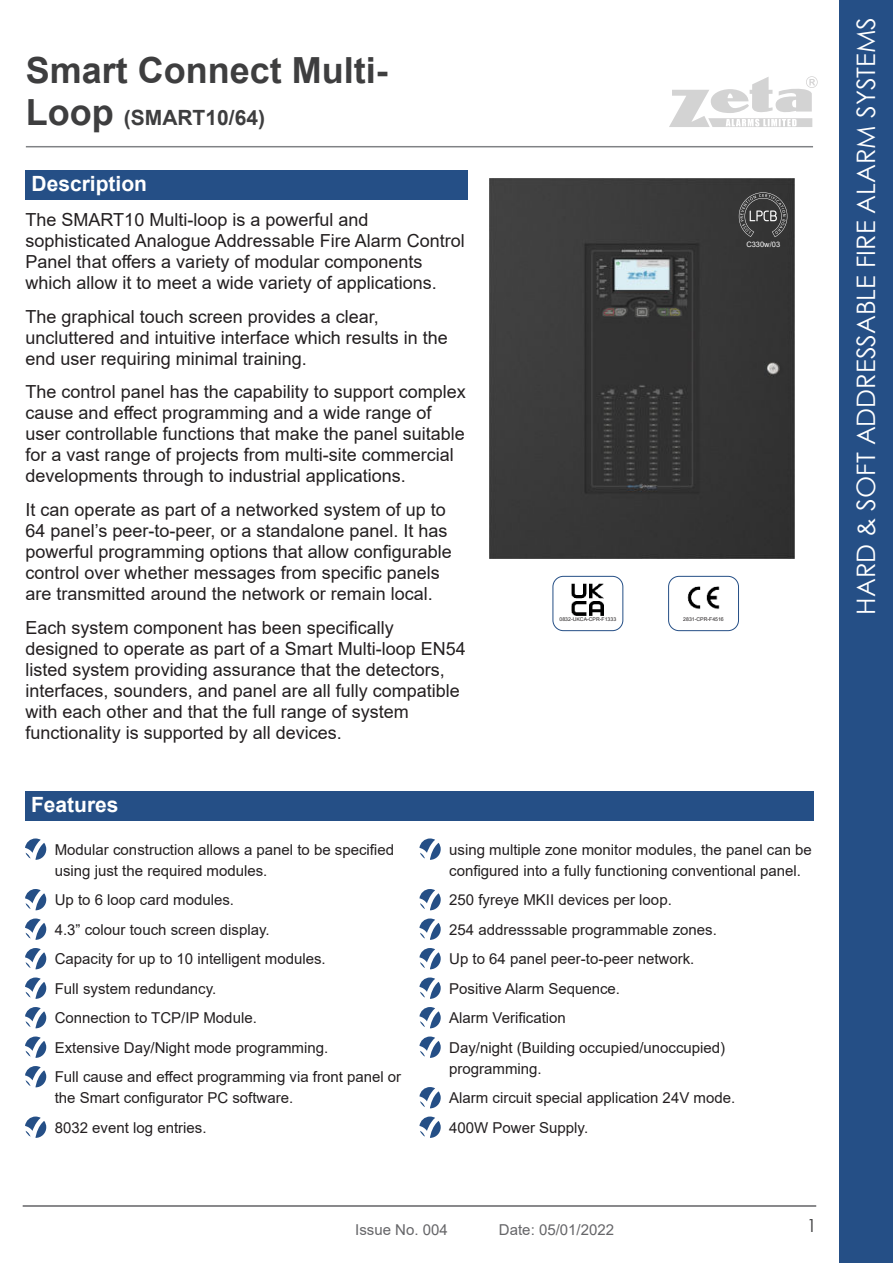
<style>
.page{position:relative;width:893px;height:1263px;background:#fff}
.page>*{position:absolute;margin:0;border:0;box-sizing:border-box;transform-origin:0 0}
.t1{font:700 36px "Arial";color:#3e3e3f}
.t2{font:25.5px "Century Gothic";color:#fff}
.t3{font:700 21px "Arial";color:#fff}
.t4{font:700 21px "Arial";color:#3e3e3f}
.t5{font:18px/21px "Arial";color:#231f20}
.t6{font:18px "Century Gothic";color:#3e3e3f}
.t7{font:15px/29.5px "Arial";color:#231f20}
.t8{font:15px "Arial";color:#656568}
.t9{font:7.5px "Arial";color:#fff}
.t10{font:5.25px "Arial";color:#231f20}
.s1{font-size:36px}
</style>
<div class="page">
<div style="left:839px;top:0;width:54px;height:1263px;background:#254f86"></div>
<hr style="left:26px;top:146px;width:787px;height:1px;background:#808285">
<hr style="left:23px;top:1205px;width:793px;height:2px;background:#636366">
<svg style="left:669px;top:76px;width:149px;height:51px"></svg>
<div style="left:25px;top:791px;width:394px;height:30px;background:#254f86"></div>
<svg style="left:25px;top:838px;width:21px;height:22px"></svg>
<svg style="left:25px;top:889px;width:21px;height:21px"></svg>
<svg style="left:25px;top:918px;width:21px;height:22px"></svg>
<svg style="left:25px;top:948px;width:21px;height:21px"></svg>
<svg style="left:25px;top:977px;width:21px;height:22px"></svg>
<svg style="left:25px;top:1007px;width:21px;height:21px"></svg>
<svg style="left:25px;top:1036px;width:21px;height:22px"></svg>
<svg style="left:25px;top:1066px;width:21px;height:21px"></svg>
<svg style="left:25px;top:1116px;width:21px;height:22px"></svg>
<img style="left:489px;top:179px;width:306px;height:380px">
<div style="left:419px;top:791px;width:395px;height:30px;background:#254f86"></div>
<svg style="left:419px;top:838px;width:22px;height:22px"></svg>
<svg style="left:419px;top:889px;width:22px;height:21px"></svg>
<svg style="left:419px;top:918px;width:22px;height:22px"></svg>
<svg style="left:419px;top:948px;width:22px;height:21px"></svg>
<svg style="left:419px;top:977px;width:22px;height:22px"></svg>
<svg style="left:419px;top:1007px;width:22px;height:21px"></svg>
<svg style="left:419px;top:1036px;width:22px;height:22px"></svg>
<svg style="left:419px;top:1087px;width:22px;height:21px"></svg>
<svg style="left:419px;top:1116px;width:22px;height:22px"></svg>
<div style="left:26px;top:170px;width:442px;height:30px;background:#254f86"></div>
<img style="left:687px;top:586px;width:33px;height:23px">
<div style="left:668px;top:576px;width:71px;height:55px;border:1px solid #254f86;border-radius:10px"></div>
<img style="left:572px;top:583px;width:32px;height:32px">
<div style="left:552px;top:576px;width:71px;height:55px;border:1px solid #254f86;border-radius:10px"></div>
<svg style="left:739px;top:192px;width:48px;height:45px;background:#4f4f4f"></svg>
<h1 class="t1" style="left:26px;top:57px;width:364px">Smart Connect Multi-</h1>
<p class="t4" style="left:26px;top:110px;width:241px"><span class="s1">Loop</span> (SMART10/64)</p>
<p class="t3" style="left:32px;top:176px;width:117px">Description</p>
<p class="t5" style="left:26px;top:211px;width:441px">The SMART10 Multi-loop is a powerful and sophisticated Analogue Addressable Fire Alarm Control Panel that offers a variety of modular components which allow it to meet a wide variety of applications.</p>
<p class="t5" style="left:26px;top:307px;width:424px">The graphical touch screen provides a clear, uncluttered and intuitive interface which results in the end user requiring minimal training.</p>
<p class="t5" style="left:26px;top:383px;width:442px">The control panel has the capability to support complex cause and effect programming and a wide range of user controllable functions that make the panel suitable for a vast range of projects from multi-site commercial developments through to industrial applications.</p>
<p class="t5" style="left:26px;top:501px;width:428px">It can operate as part of a networked system of up to 64 panel’s peer-to-peer, or a standalone panel. It has powerful programming options that allow configurable control over whether messages from specific panels are transmitted around the network or remain local.</p>
<p class="t5" style="left:26px;top:617px;width:442px">Each system component has been specifically designed to operate as part of a Smart Multi-loop EN54 listed system providing assurance that the detectors, interfaces, sounders, and panel are all fully compatible with each other and that the full range of system functionality is supported by all devices.</p>
<p class="t9" style="left:746px;top:242px;width:35px">C330w/03</p>
<p class="t10" style="left:559px;top:617px;width:58px">0832-UKCA-CPR-F1333</p>
<p class="t10" style="left:683px;top:617px;width:42px">2831-CPR-F4516</p>
<p class="t3" style="left:31px;top:797px;width:89px">Features</p>
<p class="t7" style="left:55px;top:839px;width:341px;line-height:21px">Modular construction allows a panel to be specified using just the required modules.</p>
<p class="t7" style="left:55px;top:886px;width:348px">Up to 6 loop card modules.<br>4.3” colour touch screen display.<br>Capacity for up to 10 intelligent modules.<br>Full system redundancy.<br>Connection to TCP/IP Module.<br>Extensive Day/Night mode programming.<br>Full cause and effect programming via front panel or</p>
<p class="t7" style="left:55px;top:1083px;width:240px">the Smart configurator PC software.<br>8032 event log entries.</p>
<p class="t7" style="left:449px;top:840px;width:364px;line-height:21px">using multiple zone monitor modules, the panel can be configured into a fully functioning conventional panel.</p>
<p class="t7" style="left:449px;top:886px;width:277px">250 fyreye MKII devices per loop.<br>254 addresssable programmable zones.<br>Up to 64 panel peer-to-peer network.<br>Positive Alarm Sequence.<br>Alarm Verification<br>Day/night (Building occupied/unoccupied)</p>
<p class="t7" style="left:449px;top:1055px;width:287px">programming.<br>Alarm circuit special application 24V mode.<br>400W Power Supply.</p>
<p class="t8" style="left:355px;top:1221px;width:94px">Issue No. 004</p>
<p class="t8" style="left:499px;top:1221px;width:117px">Date: 05/01/2022</p>
<p class="t6" style="left:806px;top:1215px;width:11px">1</p>
<h2 class="t2" style="left:851px;top:615px;width:599px;rotate:-90deg">HARD &amp; SOFT ADDRESSABLE FIRE ALARM SYSTEMS</h2>
</div>
